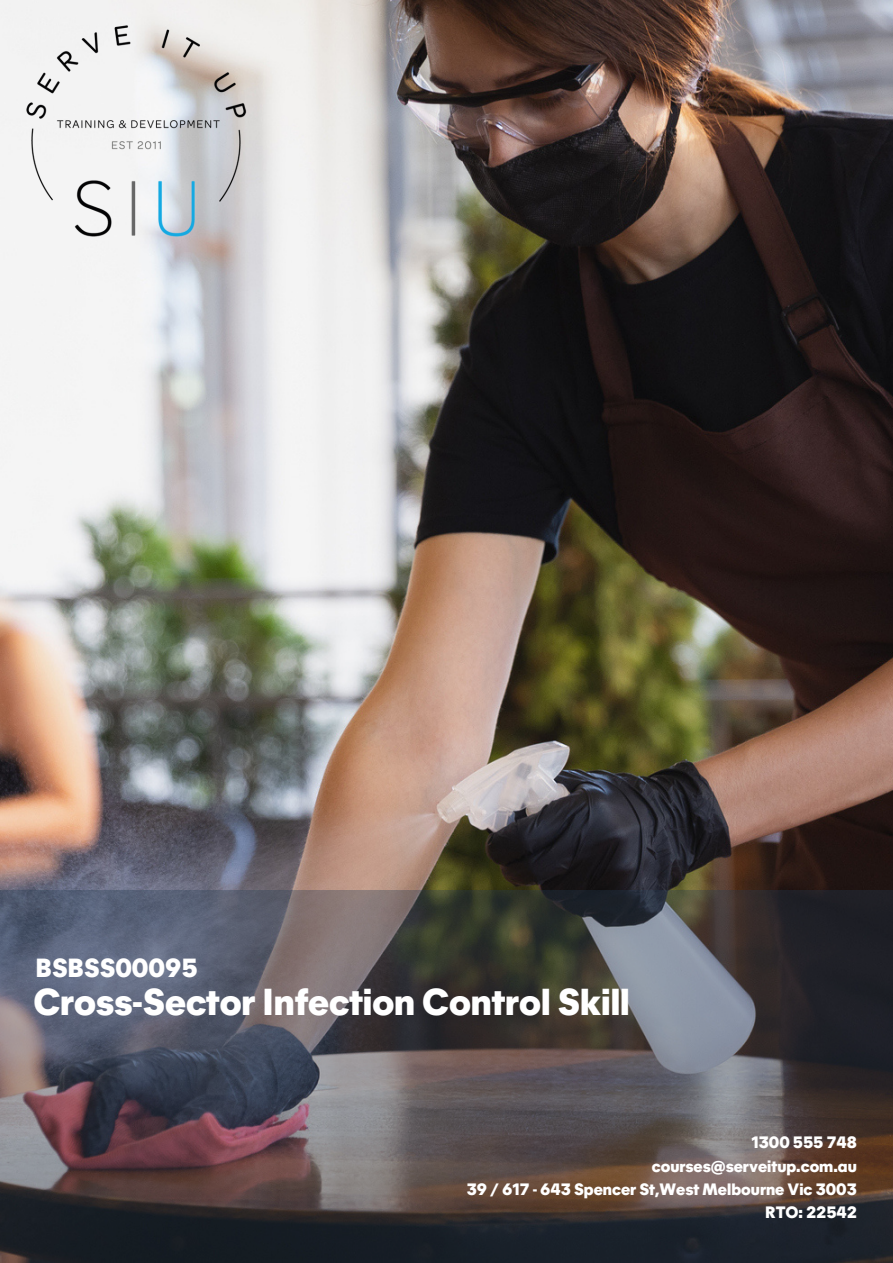
<style>
.page{position:relative;width:893px;height:1263px;background:#fff}
.page>*{position:absolute;margin:0;border:0;box-sizing:border-box;transform-origin:0 0}
.t1{font:800 37.5px "Mier A";color:#fff}
.t2{font:800 26.25px "Mier A";color:#fff}
.t3{font:800 16.5px "Mier A";color:#fff}
</style>
<div class="page">
<img style="left:0;top:0;width:893px;height:1263px">
<svg style="left:0;top:890px;width:892px;height:373px;background:#504b50"></svg>
<img style="left:20px;top:17px;width:233px;height:233px">
<h2 class="t2" style="left:36px;top:957px;width:164px">BSBSS00095</h2>
<h1 class="t1" style="left:33px;top:986px;width:598px">Cross-Sector Infection Control Skill</h1>
<p class="t3" style="left:751px;top:1136px;width:107px">1300 555 748</p>
<p class="t3" style="left:652px;top:1159px;width:206px">courses@serveitup.com.au</p>
<p class="t3" style="left:467px;top:1182px;width:391px">39 / 617 - 643 Spencer St,West Melbourne Vic 3003</p>
<p class="t3" style="left:765px;top:1205px;width:93px">RTO: 22542</p>
</div>
